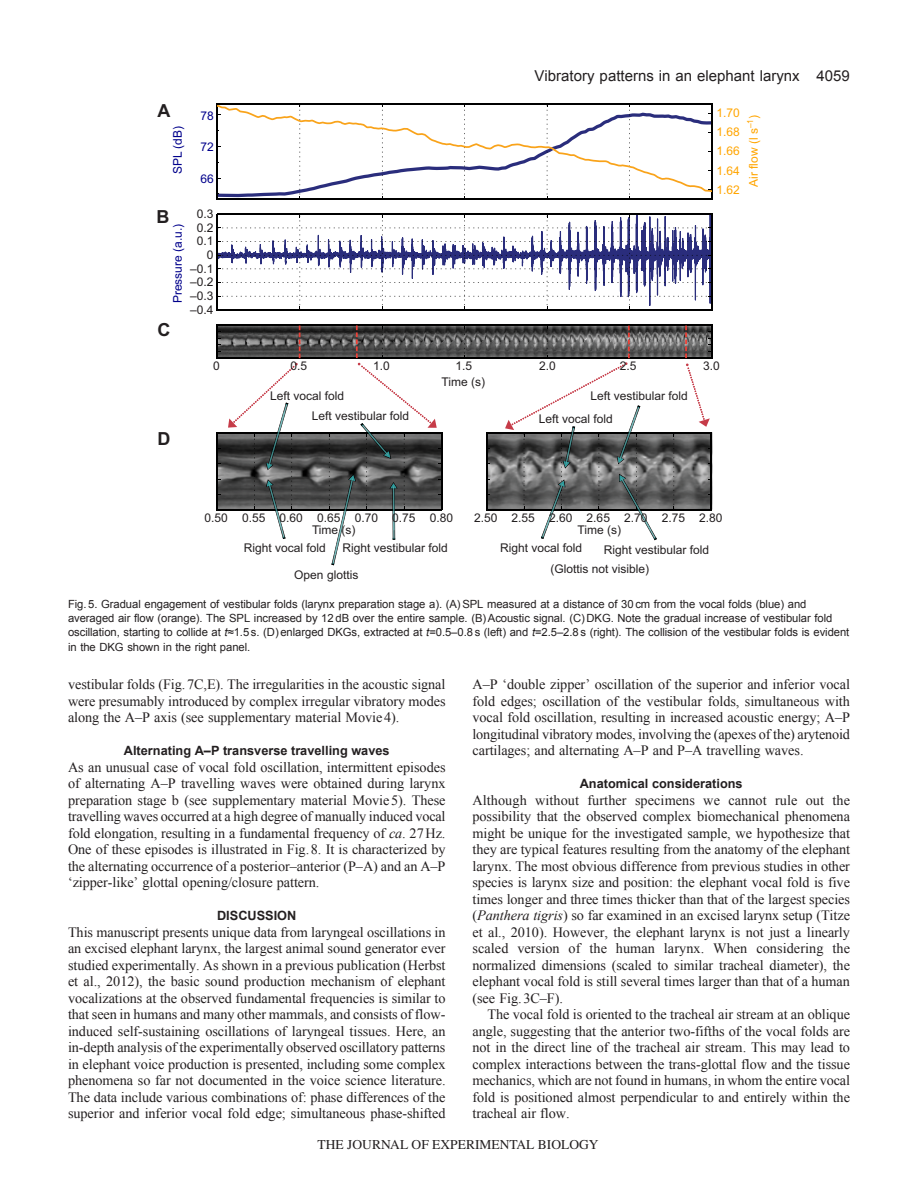
<style>
.page{position:relative;width:918px;height:1188px;background:#fff}
.page>*{position:absolute;margin:0;border:0;box-sizing:border-box;transform-origin:0 0}
.t1{font:700 18px "Arial";color:#231f20}
.t2{font:15px "Arial";color:#231f20}
.t3{font:14.25px/16.5px "Times New Roman";letter-spacing:-.005em;color:#231f20;text-align:justify}
.t4{font:13.5px "Times";color:#231f20}
.t5{font:700 12.75px "Arial";color:#231f20}
.t6{font:12px/13.6px "Arial";color:#231f20}
.t7{font:12px/19.2px "Arial";color:#ffa500;text-align:justify}
.t8{font:12px "Arial";color:#00008b}
.t9{font:11.25px/14.2px "Arial";letter-spacing:-.005em;color:#231f20}
.s1{font-style:italic}
</style>
<div class="page">
<hr style="left:217px;top:103px;width:495px;height:1px;background:#000">
<hr style="left:217px;top:199px;width:495px;height:1px;background:#000">
<svg style="left:217px;top:214px;width:496px;height:97px"></svg>
<hr style="left:217px;top:214px;width:495px;height:1px;background:#000">
<hr style="left:711px;top:214px;width:1px;height:96px;background:#000">
<hr style="left:217px;top:309px;width:495px;height:1px;background:#000">
<hr style="left:217px;top:214px;width:1px;height:96px;background:#000">
<img style="left:221px;top:325px;width:464px;height:33px">
<svg style="left:464px;top:325px;width:1px;height:33px"></svg>
<svg style="left:218px;top:325px;width:3px;height:33px"></svg>
<hr style="left:217px;top:324px;width:495px;height:1px;background:#000">
<hr style="left:217px;top:358px;width:495px;height:1px;background:#000">
<hr style="left:217px;top:324px;width:1px;height:35px;background:#000">
<img style="left:220px;top:434px;width:109px;height:75px">
<svg style="left:217px;top:434px;width:3px;height:75px"></svg>
<hr style="left:216px;top:433px;width:226px;height:1px;background:#000">
<hr style="left:216px;top:509px;width:226px;height:1px;background:#000">
<hr style="left:216px;top:433px;width:1px;height:77px;background:#000">
<img style="left:490px;top:434px;width:218px;height:75px">
<svg style="left:674px;top:434px;width:1px;height:75px"></svg>
<svg style="left:487px;top:434px;width:3px;height:75px"></svg>
<svg style="left:708px;top:434px;width:3px;height:75px"></svg>
<hr style="left:486px;top:433px;width:226px;height:1px;background:#000">
<hr style="left:711px;top:433px;width:1px;height:77px;background:#000">
<hr style="left:486px;top:509px;width:226px;height:1px;background:#000">
<hr style="left:486px;top:433px;width:1px;height:77px;background:#000">
<svg style="left:217px;top:104px;width:496px;height:95px"></svg>
<svg style="left:685px;top:325px;width:28px;height:102px"></svg>
<svg style="left:228px;top:325px;width:73px;height:214px"></svg>
<svg style="left:329px;top:325px;width:113px;height:240px"></svg>
<svg style="left:505px;top:325px;width:152px;height:215px"></svg>
<p class="t1" style="left:157px;top:100px;width:14px">A</p>
<p class="t8" style="left:173px;top:174px;width:50px;rotate:-90deg">SPL (dB)</p>
<p class="t8" style="left:201px;top:111px;width:15px">78</p>
<p class="t8" style="left:201px;top:143px;width:15px">72</p>
<p class="t8" style="left:201px;top:174px;width:15px">66</p>
<p class="t6" style="left:190px;top:208px;width:25px;text-align:right">0.3<br>0.2<br>0.1<br>0 –0.1 –0.2 –0.3 –0.4</p>
<p class="t1" style="left:157px;top:206px;width:14px">B</p>
<p class="t8" style="left:173px;top:303px;width:81px;rotate:-90deg">Pressure (a.u.)</p>
<p class="t1" style="left:157px;top:319px;width:14px">C</p>
<p class="t2" style="left:535px;top:67px;width:317px">Vibratory patterns in an elephant larynx 4059</p>
<p class="t7" style="left:717px;top:105px;width:25px">1.70<br>1.68<br>1.66<br>1.64<br>1.62</p>
<p class="t7" style="left:745px;top:187px;width:74px;rotate:-90deg">Air flow (l s<sup>–1</sup>)</p>
<p class="t6" style="left:213px;top:360px;width:8px">0</p>
<p class="t6" style="left:291px;top:360px;width:18px">0.5</p>
<p class="t6" style="left:373px;top:360px;width:18px">1.0</p>
<p class="t6" style="left:456px;top:360px;width:18px">1.5</p>
<p class="t6" style="left:539px;top:360px;width:18px">2.0</p>
<p class="t6" style="left:620px;top:360px;width:18px">2.5</p>
<p class="t6" style="left:703px;top:360px;width:18px">3.0</p>
<p class="t1" style="left:157px;top:428px;width:14px">D</p>
<p class="t6" style="left:312px;top:387px;width:99px;line-height:20.2px;text-indent:-42px">Left vocal fold<br>Left vestibular fold</p>
<p class="t6" style="left:442px;top:376px;width:45px">Time (s)</p>
<p class="t6" style="left:590px;top:391px;width:99px">Left vestibular fold</p>
<p class="t6" style="left:539px;top:413px;width:76px">Left vocal fold</p>
<p class="t6" style="left:312px;top:513px;width:143px;line-height:12px;text-indent:-107px">0.50 0.55 0.60 0.65 0.70 0.75 0.80<br>Time (s)</p>
<p class="t6" style="left:474px;top:513px;width:250px;line-height:12px;text-align:center">2.50 2.55 2.60 2.65 2.70 2.75 2.80<br>Time (s)</p>
<p class="t6" style="left:244px;top:542px;width:84px">Right vocal fold</p>
<p class="t6" style="left:294px;top:569px;width:66px">Open glottis</p>
<p class="t6" style="left:343px;top:543px;width:107px">Right vestibular fold</p>
<p class="t6" style="left:500px;top:543px;width:84px">Right vocal fold</p>
<p class="t6" style="left:604px;top:544px;width:107px">Right vestibular fold</p>
<p class="t6" style="left:551px;top:563px;width:100px">(Glottis not visible)</p>
<p class="t9" style="left:68px;top:597px;width:783px">Fig. 5. Gradual engagement of vestibular folds (larynx preparation stage a). (A) SPL measured at a distance of 30 cm from the vocal folds (blue) and averaged air flow (orange). The SPL increased by 12 dB over the entire sample. (B) Acoustic signal. (C) DKG. Note the gradual increase of vestibular fold oscillation, starting to collide at <span class="s1">t</span>≈1.5 s. (D) enlarged DKGs, extracted at <span class="s1">t</span>=0.5–0.8 s (left) and <span class="s1">t</span>=2.5–2.8 s (right). The collision of the vestibular folds is evident in the DKG shown in the right panel.</p>
<p class="t3" style="left:68px;top:676px;width:379px">vestibular folds (Fig.7C,E). The irregularities in the acoustic signal were presumably introduced by complex irregular vibratory modes along the A–P axis (see supplementary material Movie4).</p>
<p class="t5" style="left:124px;top:744px;width:267px">Alternating A–P transverse travelling waves</p>
<p class="t3" style="left:68px;top:759px;width:379px">As an unusual case of vocal fold oscillation, intermittent episodes of alternating A–P travelling waves were obtained during larynx preparation stage b (see supplementary material Movie5). These travelling waves occurred at a high degree of manually induced vocal fold elongation, resulting in a fundamental frequency of <span class="s1">ca</span>. 27Hz.<br>One of these episodes is illustrated in Fig.8. It is characterized by the alternating occurrence of a posterior–anterior (P–A) and an A–P ‘zipper-like’ glottal opening/closure pattern.</p>
<p class="t5" style="left:217px;top:909px;width:81px">DISCUSSION</p>
<p class="t3" style="left:68px;top:924px;width:379px">This manuscript presents unique data from laryngeal oscillations in an excised elephant larynx, the largest animal sound generator ever studied experimentally. As shown in a previous publication (Herbst et al., 2012), the basic sound production mechanism of elephant vocalizations at the observed fundamental frequencies is similar to that seen in humans and many other mammals, and consists of flow&shy;induced self-sustaining oscillations of laryngeal tissues. Here, an in-depth analysis of the experimentally observed oscillatory patterns in elephant voice production is presented, including some complex phenomena so far not documented in the voice science literature.<br>The data include various combinations of: phase differences of the superior and inferior vocal fold edge; simultaneous phase-shifted</p>
<p class="t3" style="left:472px;top:676px;width:379px">A–P ‘double zipper’ oscillation of the superior and inferior vocal fold edges; oscillation of the vestibular folds, simultaneous with vocal fold oscillation, resulting in increased acoustic energy; A–P longitudinal vibratory modes, involving the (apexes of the) arytenoid cartilages; and alternating A–P and P–A travelling waves.</p>
<p class="t5" style="left:580px;top:777px;width:164px">Anatomical considerations</p>
<p class="t3" style="left:472px;top:792px;width:379px">Although without further specimens we cannot rule out the possibility that the observed complex biomechanical phenomena might be unique for the investigated sample, we hypothesize that they are typical features resulting from the anatomy of the elephant larynx. The most obvious difference from previous studies in other species is larynx size and position: the elephant vocal fold is five times longer and three times thicker than that of the largest species (<span class="s1">Panthera tigris</span>) so far examined in an excised larynx setup (Titze et al., 2010). However, the elephant larynx is not just a linearly scaled version of the human larynx. When considering the normalized dimensions (scaled to similar tracheal diameter), the elephant vocal fold is still several times larger than that of a human (see Fig.3C–F).</p>
<p class="t3" style="left:472px;top:1006px;width:379px;text-indent:15px">The vocal fold is oriented to the tracheal air stream at an oblique angle, suggesting that the anterior two-fifths of the vocal folds are not in the direct line of the tracheal air stream. This may lead to complex interactions between the trans-glottal flow and the tissue mechanics, which are not found in humans, in whom the entire vocal fold is positioned almost perpendicular to and entirely within the tracheal air flow.</p>
<p class="t4" style="left:318px;top:1137px;width:282px">THE JOURNAL OF EXPERIMENTAL BIOLOGY</p>
</div>
